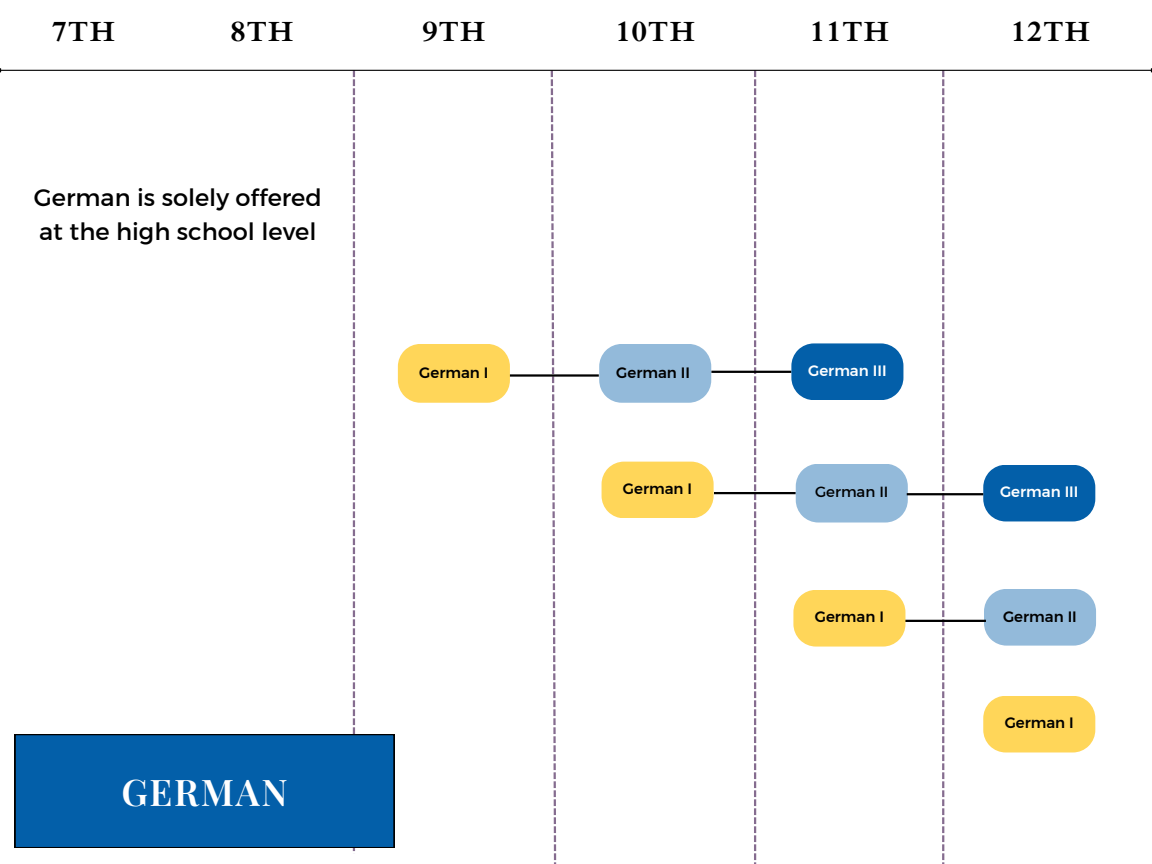
<style>
.page{position:relative;width:1152px;height:864px;background:#fff}
.page>*{position:absolute;margin:0;border:0;box-sizing:border-box;transform-origin:0 0}
.t1{font:600 36.6px "Playfair Display";letter-spacing:.045em;color:#fff}
.t2{font:600 28.35px "Times NRMT Pro";letter-spacing:.045em;color:#000}
.t3{font:24px/33.6px "Kief Montaser Regular";color:#000}
.t4{font:15px "Kief Montaser Medium";color:#000}
.t5{font:15px "Kief Montaser Medium";color:#fff}
.t6{font:15px "Kief Montaser Regular";color:#000}
</style>
<div class="page">
<svg style="left:353px;top:71px;width:2px;height:780px"></svg>
<svg style="left:754px;top:71px;width:2px;height:793px"></svg>
<svg style="left:942px;top:71px;width:2px;height:793px"></svg>
<svg style="left:551px;top:71px;width:5px;height:793px"></svg>
<hr style="left:507px;top:374px;width:92px;height:3px;background:#000">
<hr style="left:711px;top:371px;width:80px;height:2px;background:#000">
<svg style="left:398px;top:344px;width:112px;height:59px;background:#fed864"></svg>
<svg style="left:791px;top:343px;width:112px;height:57px;background:#166baf"></svg>
<svg style="left:599px;top:344px;width:112px;height:59px;background:#9abedc"></svg>
<svg style="left:984px;top:589px;width:112px;height:57px;background:#9bbfdc"></svg>
<hr style="left:904px;top:620px;width:82px;height:2px;background:#000">
<svg style="left:793px;top:590px;width:112px;height:57px;background:#ffd965"></svg>
<div style="left:15px;top:734px;width:379px;height:114px;background:#035fa9"></div>
<hr style="left:1px;top:70px;width:1150px;height:1px;background:#000">
<hr style="left:714px;top:492px;width:82px;height:2px;background:#000">
<svg style="left:602px;top:462px;width:112px;height:56px;background:#fed863"></svg>
<svg style="left:983px;top:465px;width:112px;height:56px;background:#1369ae"></svg>
<svg style="left:796px;top:464px;width:112px;height:59px;background:#9abedc"></svg>
<hr style="left:907px;top:493px;width:76px;height:2px;background:#000">
<svg style="left:983px;top:696px;width:112px;height:56px;background:#ffd863"></svg>
<p class="t2" style="left:52px;top:21px;width:64px">7TH</p>
<p class="t2" style="left:230px;top:21px;width:64px">8TH</p>
<p class="t2" style="left:422px;top:21px;width:64px">9TH</p>
<p class="t2" style="left:616px;top:21px;width:81px">10TH</p>
<p class="t2" style="left:1011px;top:21px;width:81px">12TH</p>
<h2 class="t2" style="left:810px;top:21px;width:81px">11TH</h2>
<p class="t3" style="left:34px;top:181px;width:289px">German is solely offered at the high school level</p>
<h3 class="t1" style="left:121px;top:767px;width:168px">GERMAN</h3>
<h2 class="t4" style="left:419px;top:363px;width:71px">German I</h2>
<h2 class="t4" style="left:616px;top:363px;width:75px">German II</h2>
<h2 class="t5" style="left:808px;top:362px;width:80px">German III</h2>
<h4 class="t4" style="left:623px;top:480px;width:71px">German I</h4>
<h4 class="t6" style="left:815px;top:483px;width:75px">German II</h4>
<p class="t5" style="left:1000px;top:483px;width:80px">German III</p>
<h2 class="t4" style="left:815px;top:608px;width:71px">German I</h2>
<h2 class="t4" style="left:1003px;top:607px;width:75px">German II</h2>
<h4 class="t4" style="left:1005px;top:714px;width:71px">German I</h4>
</div>
